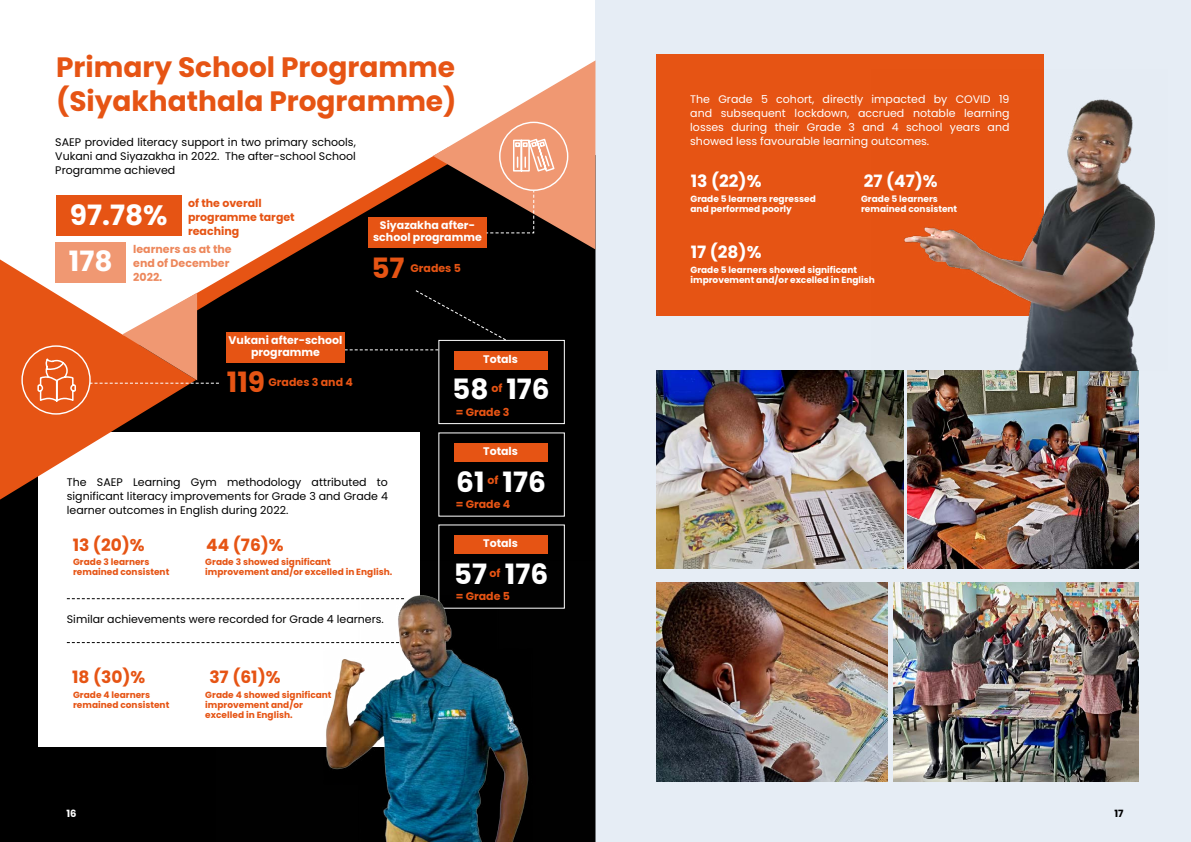
<style>
.page{position:relative;width:1191px;height:842px;background:#fff}
.page>*{position:absolute;margin:0;border:0;box-sizing:border-box;transform-origin:0 0}
.t1{font:700 28px/33.6px "Poppins";color:#e65414}
.t2{font:700 28px/46.8px "Poppins";color:#fff}
.t3{font:700 17px "Poppins";color:#e65414}
.t4{font:700 17px "Poppins";color:#fff}
.t5{font:11px/14px "Poppins";color:#000;text-align:justify}
.t6{font:11px/14px "Poppins";color:#fff;text-align:justify}
.t7{font:700 11px/23.6px "Poppins";color:#e65414}
.t8{font:700 11px/12px "Poppins";color:#fff;text-align:center}
.t9{font:700 11px/14px "Poppins";color:#ed875b}
.t10{font:700 10px "Poppins";color:#fff}
.t11{font:700 10px "Poppins";color:#000}
.t12{font:700 9px/10px "Poppins";color:#e65414}
.t13{font:700 9px/10px "Poppins";color:#fff}
</style>
<div class="page">
<div style="left:595px;top:0;width:596px;height:842px;background:#e6edf5"></div>
<div style="left:0;top:249px;width:595px;height:593px;background:#000"></div>
<div style="left:38px;top:432px;width:382px;height:315px;background:#fff"></div>
<img style="left:656px;top:370px;width:247px;height:198px">
<img style="left:656px;top:583px;width:231px;height:198px">
<img style="left:907px;top:370px;width:231px;height:198px">
<img style="left:893px;top:583px;width:245px;height:198px">
<svg style="left:126px;top:156px;width:335px;height:226px;fill:#000"></svg>
<svg style="left:0;top:259px;width:196px;height:241px;fill:#e65414"></svg>
<div style="left:21px;top:345px;width:70px;height:70px;border:1px solid #fff;border-radius:50%"></div>
<div style="left:56px;top:195px;width:125px;height:41px;background:#e65414"></div>
<div style="left:55px;top:242px;width:71px;height:41px;background:#f09872"></div>
<div style="left:368px;top:218px;width:118px;height:30px;background:#e65414"></div>
<svg style="left:37px;top:359px;width:40px;height:44px"></svg>
<svg style="left:89px;top:293px;width:130px;height:91px"></svg>
<svg style="left:67px;top:598px;width:148px;height:1px"></svg>
<svg style="left:67px;top:642px;width:148px;height:1px"></svg>
<svg style="left:345px;top:349px;width:93px;height:1px"></svg>
<div style="left:226px;top:332px;width:119px;height:30px;background:#e65414"></div>
<div style="left:454px;top:351px;width:93px;height:19px;background:#e65414"></div>
<div style="left:438px;top:340px;width:127px;height:84px;border:1px solid #fff"></div>
<div style="left:454px;top:444px;width:93px;height:18px;background:#e65414"></div>
<div style="left:454px;top:536px;width:93px;height:18px;background:#e65414"></div>
<div style="left:414px;top:289px;width:93px;height:52px;background:#000"></div>
<svg style="left:433px;top:60px;width:162px;height:189px"></svg>
<div style="left:656px;top:54px;width:387px;height:261px;background:#e65414"></div>
<img style="left:872px;top:70px;width:283px;height:300px">
<img style="left:216px;top:561px;width:380px;height:281px">
<h1 class="t1" style="left:56px;top:51px;width:402px">Primary School Programme (Siyakhathala Programme)</h1>
<p class="t5" style="left:55px;top:135px;width:302px">SAEP provided literacy support in two primary schools, Vukani and Siyazakha in 2022. The after-school School Programme achieved</p>
<h1 class="t2" style="left:69px;top:191px;width:100px">97.78%<br>178</h1>
<p class="t7" style="left:188px;top:196px;width:108px;line-height:14px">of the overall programme target reaching</p>
<p class="t8" style="left:373px;top:219px;width:110px">Siyazakha after&shy;school programme</p>
<p class="t9" style="left:133px;top:243px;width:100px">learners as at the end of December<br>2022.</p>
<h1 class="t1" style="left:371px;top:251px;width:35px">57</h1>
<p class="t7" style="left:410px;top:256px;width:52px">Grades 5</p>
<p class="t8" style="left:228px;top:334px;width:115px">Vukani after-school programme</p>
<h1 class="t1" style="left:227px;top:366px;width:40px">119</h1>
<p class="t7" style="left:268px;top:371px;width:86px">Grades 3 and 4</p>
<p class="t5" style="left:67px;top:475px;width:323px">The SAEP Learning Gym methodology attributed to significant literacy improvements for Grade 3 and Grade 4 learner outcomes in English during 2022.</p>
<h2 class="t3" style="left:73px;top:535px;width:74px">13 (20)%</h2>
<p class="t12" style="left:73px;top:557px;width:98px">Grade 3 learners remained consistent</p>
<h2 class="t3" style="left:206px;top:535px;width:79px">44 (76)%</h2>
<p class="t12" style="left:205px;top:557px;width:188px">Grade 3 showed significant improvement and/or excelled in English.</p>
<p class="t5" style="left:67px;top:612px;width:318px">Similar achievements were recorded for Grade 4 learners.</p>
<h2 class="t3" style="left:72px;top:667px;width:75px">18 (30)%</h2>
<p class="t12" style="left:73px;top:690px;width:98px">Grade 4 learners remained consistent</p>
<h2 class="t3" style="left:209px;top:667px;width:73px">37 (61)%</h2>
<p class="t12" style="left:205px;top:690px;width:128px">Grade 4 showed significant improvement and/or excelled in English.</p>
<p class="t8" style="left:483px;top:353px;width:36px">Totals</p>
<h1 class="t2" style="left:452px;top:366px;width:99px">58 176</h1>
<p class="t7" style="left:456px;top:376px;width:55px;text-indent:36px">of = Grade 3</p>
<p class="t8" style="left:483px;top:445px;width:36px">Totals</p>
<h1 class="t2" style="left:456px;top:459px;width:91px">61 176</h1>
<p class="t7" style="left:456px;top:469px;width:56px;text-indent:32px">of<br>= Grade 4</p>
<p class="t8" style="left:483px;top:537px;width:36px">Totals</p>
<h1 class="t2" style="left:454px;top:551px;width:96px">57 176</h1>
<p class="t7" style="left:456px;top:561px;width:56px;text-indent:34px">of = Grade 5</p>
<p class="t6" style="left:690px;top:92px;width:321px">The Grade 5 cohort, directly impacted by COVID 19 and subsequent lockdown, accrued notable learning losses during their Grade 3 and 4 school years and showed less favourable learning outcomes.</p>
<h2 class="t4" style="left:690px;top:172px;width:72px">13 (22)%</h2>
<p class="t13" style="left:690px;top:194px;width:127px">Grade 5 learners regressed and performed poorly</p>
<h2 class="t4" style="left:690px;top:242px;width:72px">17 (28)%</h2>
<p class="t13" style="left:690px;top:265px;width:186px">Grade 5 learners showed significant improvement and/or excelled in English</p>
<h2 class="t4" style="left:863px;top:172px;width:76px">27 (47)%</h2>
<p class="t13" style="left:861px;top:194px;width:98px">Grade 5 learners remained consistent</p>
<p class="t10" style="left:66px;top:807px;width:12px">16</p>
<p class="t11" style="left:1114px;top:807px;width:11px">17</p>
</div>
